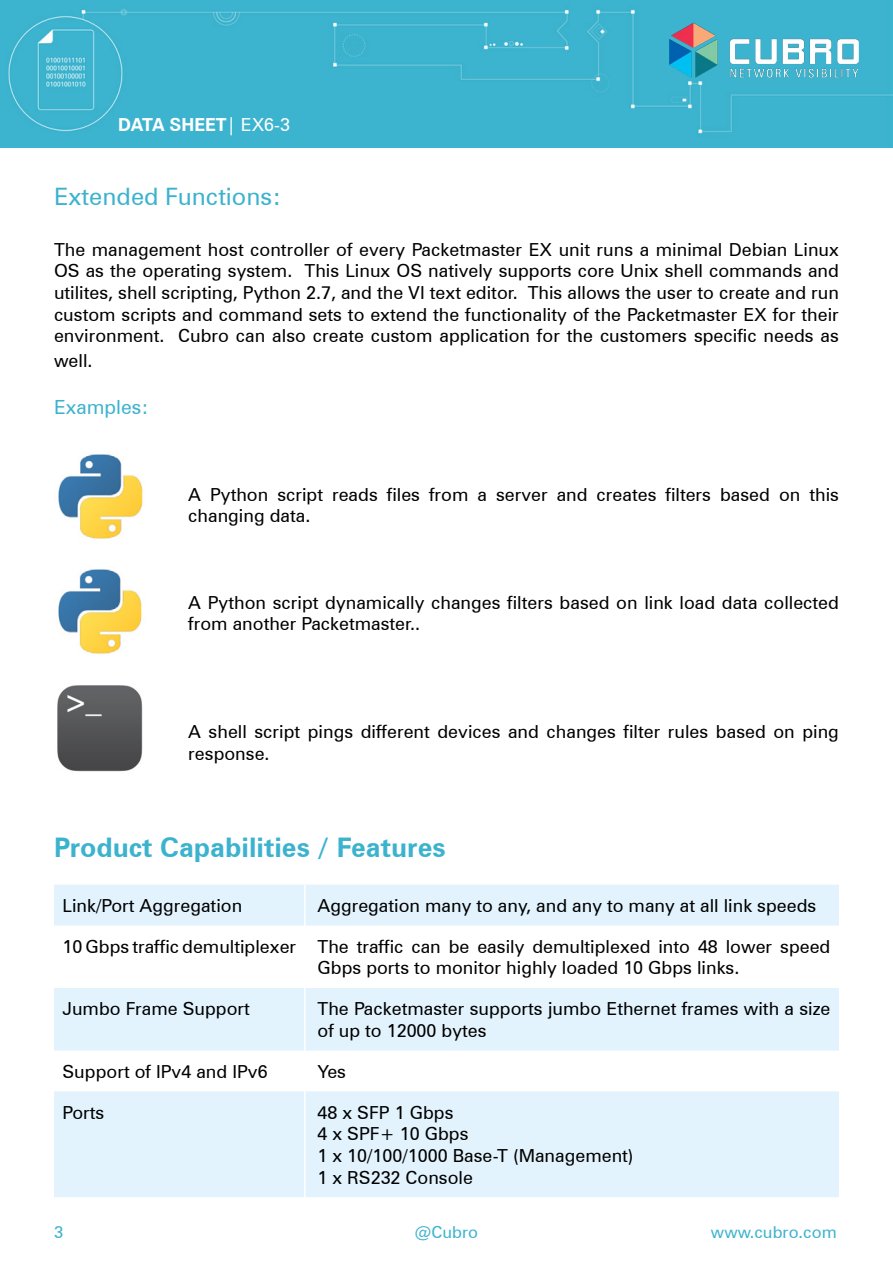
<style>
.page{position:relative;width:893px;height:1263px;background:#fff}
.page>*{position:absolute;margin:0;border:0;box-sizing:border-box;transform-origin:0 0}
.t1{font:700 27px "Zurich BT";color:#3cb3ce}
.t2{font:24px "Zurich BT";color:#3cb3ce}
.t3{font:19.5px "Zurich BT";color:#3cb3ce}
.t4{font:18px/21.6px "Zurich BT";color:#000}
.t5{font:700 18px "Zurich BT";color:#fff}
.t6{font:16.5px "Zurich BT";color:#3cb3ce}
.s1{font-weight:400}
</style>
<div class="page">
<div style="left:0;top:0;width:893px;height:147px;background:#3cb4cf"></div>
<img style="left:669px;top:17px;width:189px;height:65px">
<svg style="left:54px;top:885px;width:785px;height:312px;fill:#e2f3fd"></svg>
<hr style="left:304px;top:885px;width:1px;height:40px;background:#fff">
<hr style="left:304px;top:925px;width:1px;height:63px;background:#fff">
<hr style="left:304px;top:988px;width:1px;height:62px;background:#fff">
<hr style="left:304px;top:1050px;width:1px;height:41px;background:#fff">
<hr style="left:304px;top:1091px;width:1px;height:106px;background:#fff">
<img style="left:58px;top:454px;width:85px;height:85px">
<img style="left:58px;top:569px;width:84px;height:85px">
<img style="left:57px;top:685px;width:86px;height:87px">
<p class="t5" style="left:118px;top:114px;width:174px">DATA SHEET<span class="s1">| EX6-3</span></p>
<h2 class="t2" style="left:54px;top:182px;width:229px">Extended Functions:</h2>
<p class="t4" style="left:54px;top:238px;width:786px;text-align:justify">The management host controller of every Packetmaster EX unit runs a minimal Debian Linux OS as the operating system. This Linux OS natively supports core Unix shell commands and utilites, shell scripting, Python 2.7, and the VI text editor. This allows the user to create and run custom scripts and command sets to extend the functionality of the Packetmaster EX for their environment. Cubro can also create custom application for the customers specific needs as</p>
<p class="t4" style="left:54px;top:350px;width:40px">well.</p>
<p class="t3" style="left:54px;top:395px;width:96px">Examples:</p>
<p class="t4" style="left:188px;top:483px;width:652px">A Python script reads files from a server and creates filters based on this changing data.</p>
<p class="t4" style="left:188px;top:591px;width:652px">A Python script dynamically changes filters based on link load data collected from another Packetmaster..</p>
<p class="t4" style="left:188px;top:721px;width:652px">A shell script pings different devices and changes filter rules based on ping response.</p>
<h1 class="t1" style="left:54px;top:831px;width:393px">Product Capabilities / Features</h1>
<p class="t4" style="left:63px;top:894px;width:181px">Link/Port Aggregation</p>
<p class="t4" style="left:317px;top:894px;width:500px">Aggregation many to any, and any to many at all link speeds</p>
<p class="t4" style="left:317px;top:935px;width:514px;text-indent:-255px">10 Gbps traffic demultiplexer The traffic can be easily demultiplexed into 48 lower speed<br>Gbps ports to monitor highly loaded 10 Gbps links.</p>
<p class="t4" style="left:63px;top:998px;width:189px">Jumbo Frame Support</p>
<p class="t4" style="left:317px;top:998px;width:514px">The Packetmaster supports jumbo Ethernet frames with a size of up to 12000 bytes</p>
<p class="t4" style="left:63px;top:1060px;width:207px">Support of IPv4 and IPv6</p>
<p class="t4" style="left:317px;top:1060px;width:30px">Yes</p>
<p class="t4" style="left:63px;top:1101px;width:43px">Ports</p>
<p class="t4" style="left:317px;top:1101px;width:318px">48 x SFP 1 Gbps<br>4 x SPF+ 10 Gbps<br>1 x 10/100/1000 Base-T (Management)<br>1 x RS232 Console</p>
<p class="t6" style="left:54px;top:1222px;width:11px">3</p>
<p class="t6" style="left:415px;top:1222px;width:65px">@Cubro</p>
<p class="t6" style="left:711px;top:1222px;width:127px">www.cubro.com</p>
</div>
